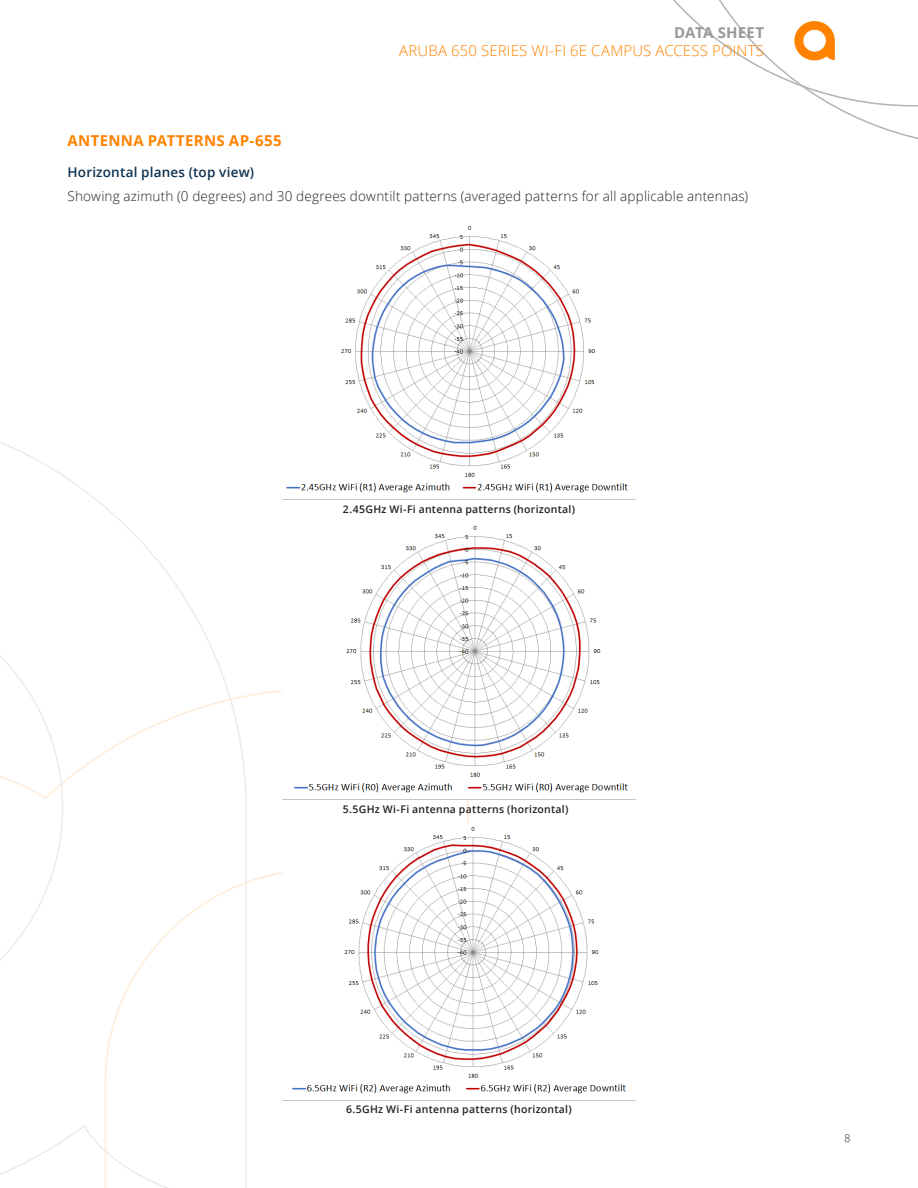
<style>
.page{position:relative;width:918px;height:1188px;background:#fff}
.page>*{position:absolute;margin:0;border:0;box-sizing:border-box;transform-origin:0 0}
.t1{font:300 15px "Open Sans";letter-spacing:.01em;color:#ff8300}
.Body__Head_10_14_Bol{font:700 15px "Open Sans";letter-spacing:.02em;color:#ff8300}
.t2{font:700 15px "Open Sans";letter-spacing:.01em;color:#999899}
.Body__Text_9_14_Ligh{font:300 13.5px "Open Sans";letter-spacing:.015em;color:#231f20}
.Body__Subhead_9_14_S{font:600 13.5px "Open Sans";letter-spacing:.015em;color:#0f3250}
.Body__Text_9_14_Ligh-2{font:600 10.5px "Open Sans";letter-spacing:.025em;color:#231f20}
.t3{font:300 10.5px "Open Sans";color:#231f20}
</style>
<div class="page">
<svg style="left:0;top:441px;width:248px;height:747px"></svg>
<svg style="left:673px;top:0;width:245px;height:139px"></svg>
<img style="left:286px;top:225px;width:342px;height:268px">
<img style="left:294px;top:525px;width:334px;height:268px">
<img style="left:292px;top:826px;width:334px;height:268px">
<h1 class="t2" style="left:674px;top:22px;width:92px">DATA SHEET</h1>
<h1 class="t1" style="left:399px;top:41px;width:367px">ARUBA 650 SERIES WI-FI 6E CAMPUS ACCESS POINTS</h1>
<p class="Body__Head_10_14_Bol" style="left:68px;top:130px;width:216px">ANTENNA PATTERNS AP-655</p>
<p class="Body__Subhead_9_14_S" style="left:68px;top:163px;width:188px">Horizontal planes (top view)</p>
<p class="Body__Text_9_14_Ligh" style="left:68px;top:187px;width:682px">Showing azimuth (0 degrees) and 30 degrees downtilt patterns (averaged patterns for all applicable antennas)</p>
<p class="Body__Text_9_14_Ligh-2" style="left:343px;top:502px;width:234px">2.45GHz Wi-Fi antenna patterns (horizontal)</p>
<p class="Body__Text_9_14_Ligh-2" style="left:343px;top:802px;width:227px">5.5GHz Wi-Fi antenna patterns (horizontal)</p>
<p class="Body__Text_9_14_Ligh-2" style="left:346px;top:1102px;width:227px">6.5GHz Wi-Fi antenna patterns (horizontal)</p>
<p class="t3" style="left:845px;top:1131px;width:7px">8</p>
</div>
